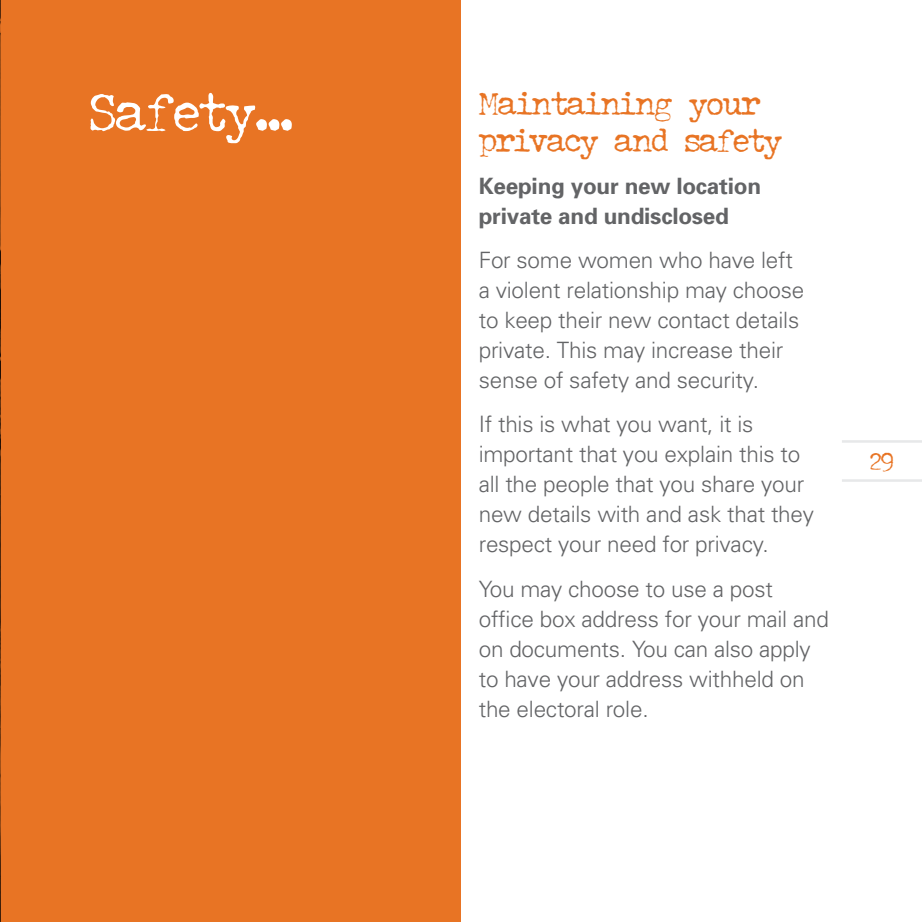
<style>
.page{position:relative;width:922px;height:922px;background:#fff}
.page>*{position:absolute;margin:0;border:0;box-sizing:border-box;transform-origin:0 0}
.t1{font:50px "John Doe";color:#fff}
.t2{font:30.5px/36.5px "John Doe";letter-spacing:-.015em;color:#e87424}
.t3{font:300 22.5px/30px "Univers";letter-spacing:-.01em;color:#636466}
.t4{font:700 22.5px/30px "Univers";letter-spacing:-.01em;color:#636466}
.t5{font:22.5px "John Doe";color:#e87424}
</style>
<div class="page">
<hr style="left:841px;top:440px;width:80px;height:2px;background:#e7e8e9">
<hr style="left:841px;top:479px;width:80px;height:2px;background:#e7e8e9">
<div style="left:0;top:0;width:461px;height:921px;background:#e87424"></div>
<img style="left:0;top:0;width:1px;height:921px">
<h1 class="t1" style="left:90px;top:76px;width:204px">Safety...</h1>
<h2 class="t2" style="left:478px;top:84px;width:304px">Maintaining your privacy and safety</h2>
<p class="t4" style="left:478px;top:170px;width:284px">Keeping your new location private and undisclosed</p>
<p class="t3" style="left:478px;top:244px;width:327px">For some women who have left a violent relationship may choose to keep their new contact details private. This may increase their sense of safety and security.</p>
<p class="t3" style="left:478px;top:408px;width:337px">If this is what you want, it is important that you explain this to all the people that you share your new details with and ask that they respect your need for privacy.</p>
<p class="t3" style="left:478px;top:572px;width:351px">You may choose to use a post office box address for your mail and on documents. You can also apply to have your address withheld on the electoral role.</p>
<p class="t5" style="left:870px;top:445px;width:24px">29</p>
</div>
